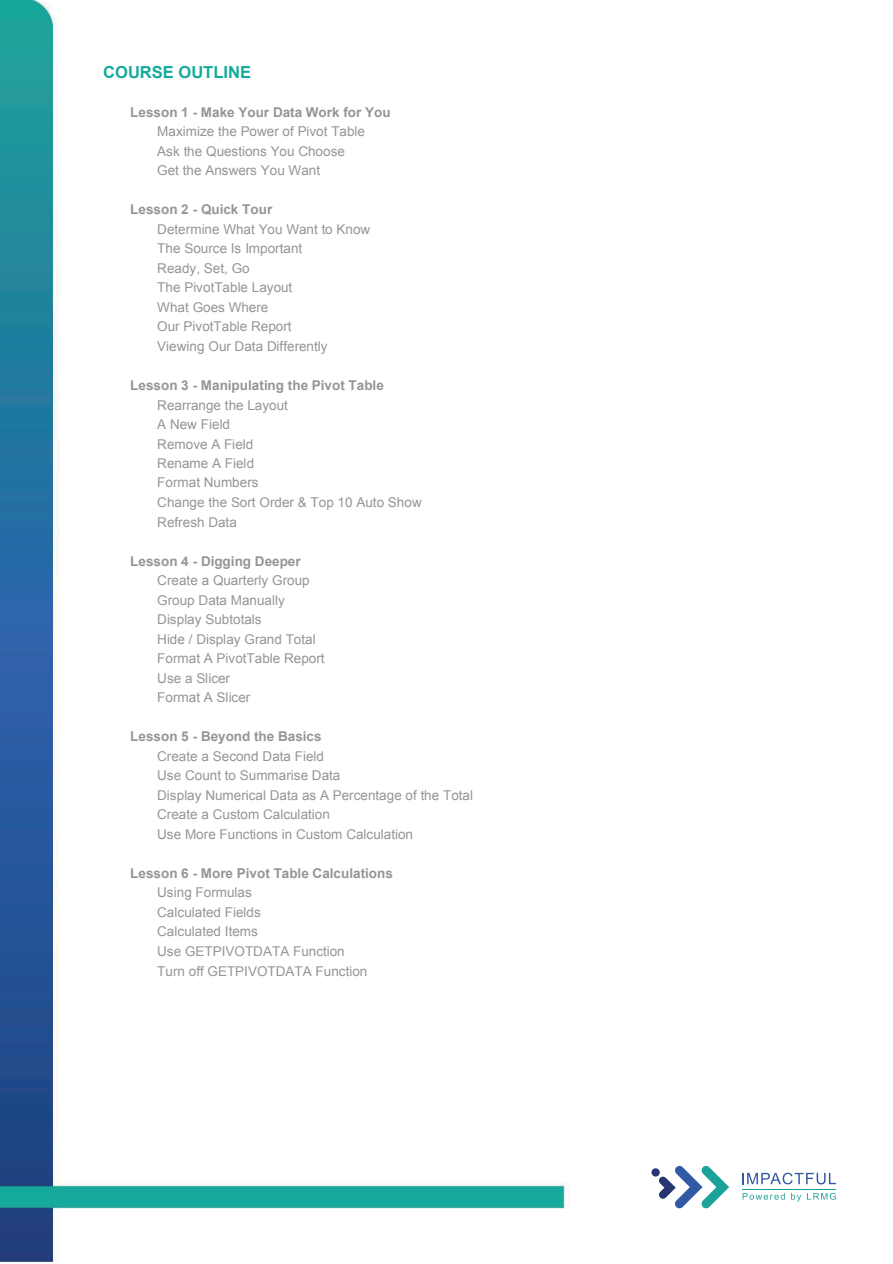
<style>
.page{position:relative;width:893px;height:1264px;background:#fff}
.page>*{position:absolute;margin:0;border:0;box-sizing:border-box;transform-origin:0 0}
.t1{font:700 16.5px "Arial";color:#15aa9b}
.t2{font:13.5px/19.5px "Arial";color:#939598}
.t3{font:700 13.5px "Arial";color:#939598}
</style>
<div class="page">
<img style="left:0;top:0;width:569px;height:1260px">
<svg style="left:742px;top:1172px;width:93px;height:12px"></svg>
<svg style="left:742px;top:1193px;width:42px;height:6px"></svg>
<svg style="left:791px;top:1193px;width:44px;height:8px"></svg>
<hr style="left:742px;top:1188px;width:94px;height:1px;background:#1ba399">
<svg style="left:658px;top:1165px;width:71px;height:42px"></svg>
<svg style="left:651px;top:1167px;width:8px;height:9px"></svg>
<p class="t1" style="left:103px;top:61px;width:149px">COURSE OUTLINE</p>
<p class="t3" style="left:130px;top:103px;width:262px">Lesson 1 - Make Your Data Work for You</p>
<p class="t2" style="left:157px;top:122px;width:209px">Maximize the Power of Pivot Table<br>Ask the Questions You Choose<br>Get the Answers You Want</p>
<p class="t3" style="left:130px;top:201px;width:143px">Lesson 2 - Quick Tour</p>
<p class="t2" style="left:157px;top:219px;width:214px">Determine What You Want to Know<br>The Source Is Important<br>Ready, Set, Go<br>The PivotTable Layout<br>What Goes Where<br>Our PivotTable Report<br>Viewing Our Data Differently</p>
<p class="t3" style="left:130px;top:376px;width:255px">Lesson 3 - Manipulating the Pivot Table</p>
<p class="t2" style="left:157px;top:395px;width:266px">Rearrange the Layout<br>A New Field<br>Remove A Field<br>Rename A Field<br>Format Numbers<br>Change the Sort Order &amp; Top 10 Auto Show<br>Refresh Data</p>
<p class="t3" style="left:130px;top:552px;width:172px">Lesson 4 - Digging Deeper</p>
<p class="t2" style="left:157px;top:570px;width:169px">Create a Quarterly Group<br>Group Data Manually<br>Display Subtotals<br>Hide / Display Grand Total<br>Format A PivotTable Report<br>Use a Slicer<br>Format A Slicer</p>
<p class="t3" style="left:130px;top:727px;width:193px">Lesson 5 - Beyond the Basics</p>
<p class="t2" style="left:157px;top:746px;width:317px">Create a Second Data Field<br>Use Count to Summarise Data<br>Display Numerical Data as A Percentage of the Total Create a Custom Calculation<br>Use More Functions in Custom Calculation</p>
<p class="t3" style="left:130px;top:864px;width:264px">Lesson 6 - More Pivot Table Calculations</p>
<p class="t2" style="left:157px;top:882px;width:212px">Using Formulas<br>Calculated Fields<br>Calculated Items<br>Use GETPIVOTDATA Function<br>Turn off GETPIVOTDATA Function</p>
</div>
